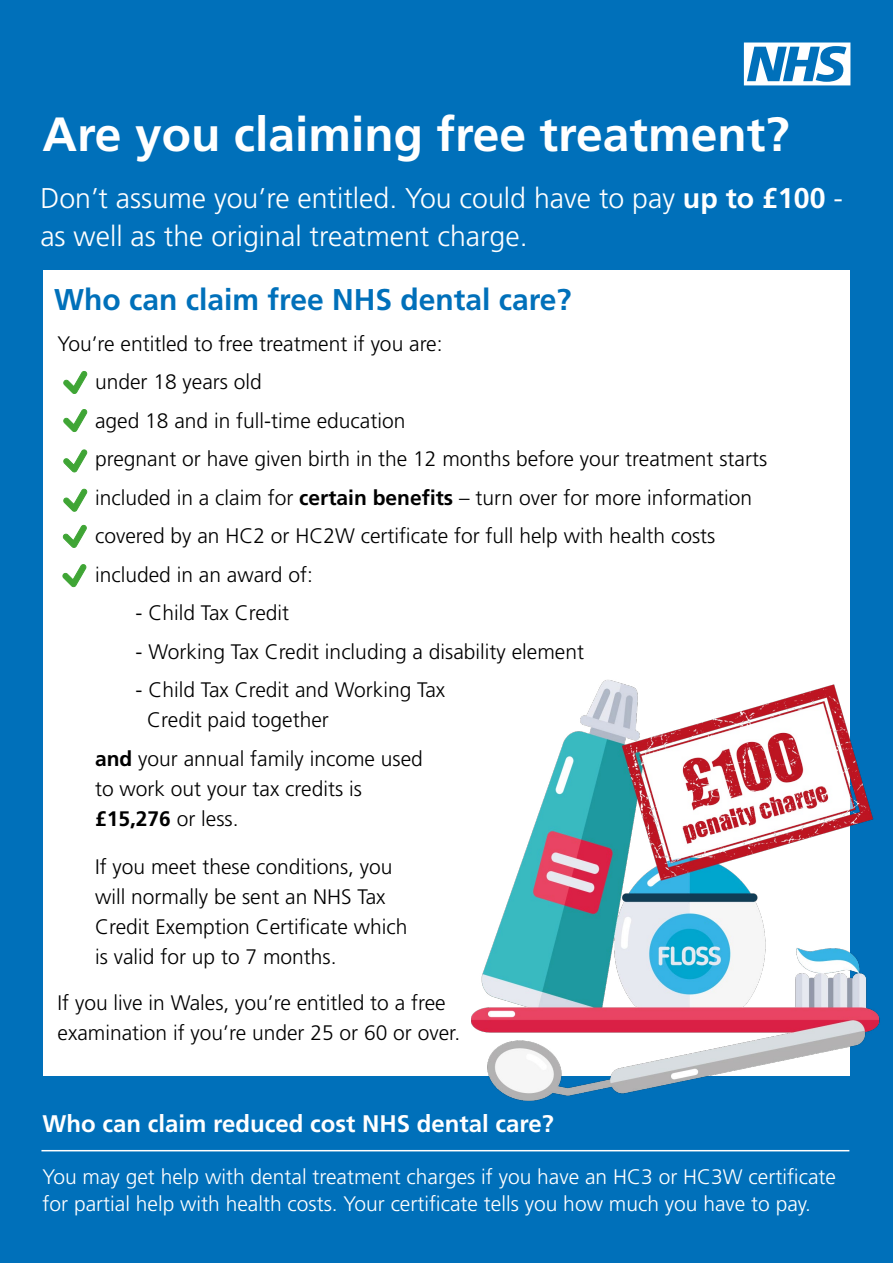
<style>
.page{position:relative;width:893px;height:1263px;background:#0070ba}
.page>*{position:absolute;margin:0;border:0;box-sizing:border-box;transform-origin:0 0}
.t1{font:700 48px "Frutiger LT Std";color:#fff}
.t2{font:700 30px "Frutiger LT Std";color:#0070ba}
.t3{font:300 28.5px/37.5px "Frutiger LT Std";color:#fff}
.t4{font:700 24px "Frutiger LT Std";color:#fff}
.t5{font:300 21px/30px "Frutiger LT Std";color:#000}
.t6{font:300 21px/27px "Frutiger LT Std";color:#fff}
.s1{font-weight:700}
</style>
<div class="page">
<div style="left:43px;top:271px;width:807px;height:805px;background:#fff"></div>
<hr style="left:41px;top:1150px;width:808px;height:1px;background:#fff">
<svg style="left:744px;top:43px;width:106px;height:42px"></svg>
<svg style="left:63px;top:371px;width:24px;height:23px"></svg>
<svg style="left:63px;top:409px;width:24px;height:23px"></svg>
<svg style="left:63px;top:449px;width:24px;height:23px"></svg>
<svg style="left:63px;top:489px;width:24px;height:22px"></svg>
<svg style="left:63px;top:525px;width:24px;height:23px"></svg>
<svg style="left:62px;top:564px;width:24px;height:23px"></svg>
<img style="left:471px;top:679px;width:409px;height:422px">
<h1 class="t1" style="left:43px;top:106px;width:748px">Are you claiming free treatment?</h1>
<h3 class="t3" style="left:40px;top:180px;width:804px">Don’t assume you’re entitled. You could have to pay <span class="s1">up to £100</span> - as well as the original treatment charge.</h3>
<h2 class="t2" style="left:54px;top:282px;width:519px">Who can claim free NHS dental care?</h2>
<p class="t5" style="left:95px;top:324px;width:674px;line-height:38.5px;text-indent:-38px">You’re entitled to free treatment if you are:<br>under 18 years old<br>aged 18 and in full-time education<br>pregnant or have given birth in the 12 months before your treatment starts included in a claim for <span class="s1">certain benefits</span> – turn over for more information covered by an HC2 or HC2W certificate for full help with health costs included in an award of:</p>
<p class="t5" style="left:136px;top:598px;width:155px">- Child Tax Credit</p>
<p class="t5" style="left:136px;top:637px;width:450px">- Working Tax Credit including a disability element</p>
<p class="t5" style="left:147px;top:675px;width:299px;text-indent:-12px">- Child Tax Credit and Working Tax<br>Credit paid together</p>
<p class="t5" style="left:95px;top:744px;width:329px"><span class="s1">and</span> your annual family income used to work out your tax credits is <span class="s1">£15,276</span> or less.</p>
<p class="t5" style="left:95px;top:852px;width:314px">If you meet these conditions, you will normally be sent an NHS Tax<br>Credit Exemption Certificate which is valid for up to 7 months.</p>
<p class="t5" style="left:58px;top:988px;width:404px">If you live in Wales, you’re entitled to a free examination if you’re under 25 or 60 or over.</p>
<p class="t4" style="left:43px;top:1110px;width:513px">Who can claim reduced cost NHS dental care?</p>
<p class="t6" style="left:43px;top:1164px;width:795px">You may get help with dental treatment charges if you have an HC3 or HC3W certificate for partial help with health costs. Your certificate tells you how much you have to pay.</p>
</div>
